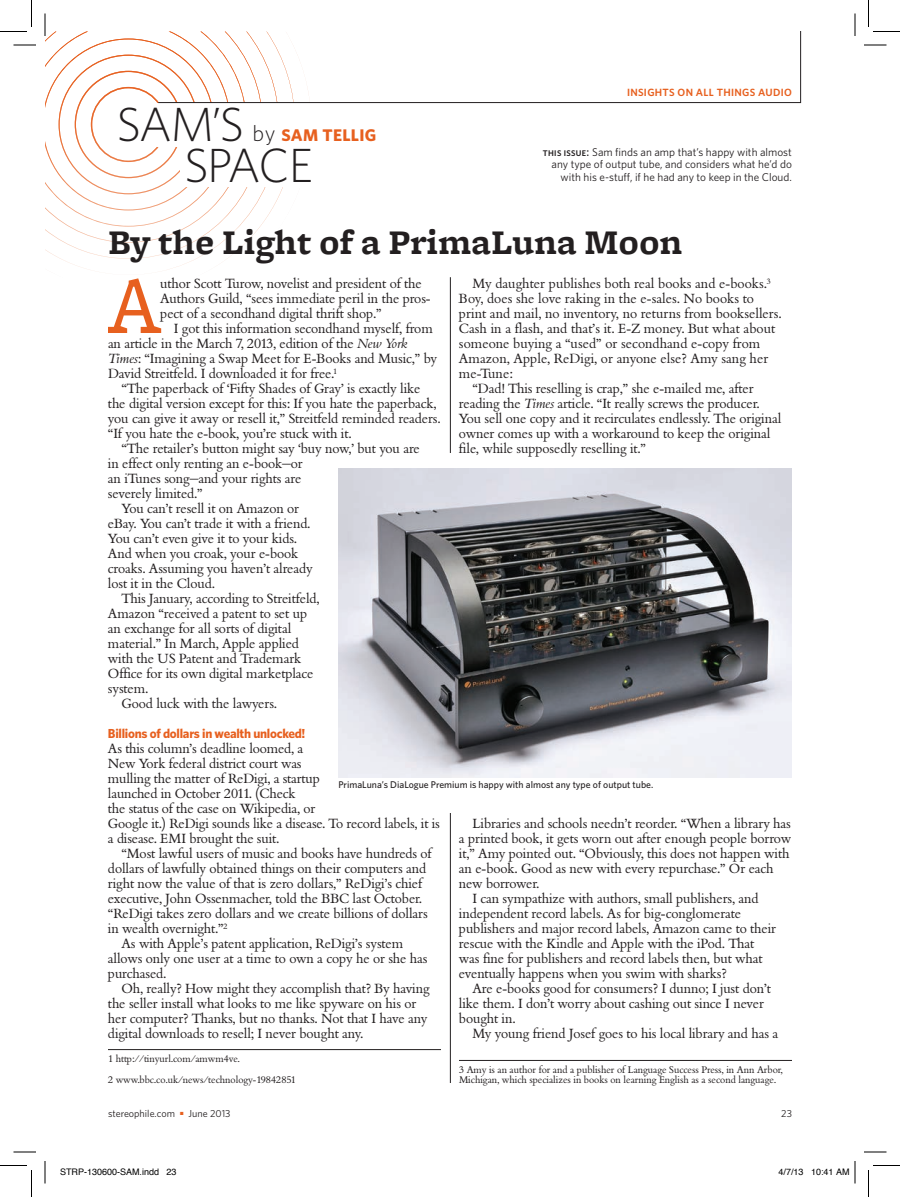
<style>
.page{position:relative;width:900px;height:1197px;background:#fff}
.page>*{position:absolute;margin:0;border:0;box-sizing:border-box;transform-origin:0 0}
.t1{font:85.05px "Freight Micro";color:#e7601f}
.t2{font:300 48px/40.5px "Whitney";letter-spacing:-.04em;color:#231f20}
.t3{font:700 36px "Freight Micro";color:#231f20}
.t4{font:16.8px "Whitney Bold SC";letter-spacing:.02em;color:#e7601f}
.t5{font:13.05px/15px "Bembo BQ";letter-spacing:-.005em;color:#231f20}
.t6{font:700 13.05px "Whitney";letter-spacing:-.02em;color:#e7601f}
.t7{font:11.25px/12.8px "Whitney";color:#231f20;text-align:right}
.t8{font:600 10.5px "Whitney";letter-spacing:.03em;color:#e7601f}
.t9{font:10.2px "Whitney";color:#231f20}
.t10{font:500 9.75px "Whitney";color:#231f20}
.t11{font:9.45px/10.5px "Bembo BQ";color:#231f20}
.t12{font:9px "Helvetica";color:#000}
.s1{font-family:"Whitney";font-weight:300;font-size:22.5px;color:#231f20}
.s2{font-weight:600;font-size:8.25px}
.s3{font-family:"Whitney Medium SC";font-size:12px}
.s4{font-style:italic}
.s5{color:#e7601f}
</style>
<div class="page">
<img style="left:338px;top:468px;width:454px;height:310px">
<hr style="left:450px;top:277px;width:1px;height:176px;background:#231f20">
<hr style="left:450px;top:813px;width:1px;height:270px;background:#231f20">
<svg style="left:45px;top:243px;width:200px;height:16px"></svg>
<svg style="left:354px;top:32px;width:447px;height:71px"></svg>
<hr style="left:108px;top:1049px;width:333px;height:1px;background:#231f20">
<hr style="left:459px;top:1060px;width:333px;height:1px;background:#231f20">
<svg style="left:14px;top:45px;width:22px;height:1px"></svg>
<svg style="left:864px;top:45px;width:22px;height:1px"></svg>
<svg style="left:14px;top:1152px;width:22px;height:1px"></svg>
<svg style="left:864px;top:1152px;width:22px;height:1px"></svg>
<svg style="left:45px;top:14px;width:309px;height:229px"></svg>
<svg style="left:45px;top:1161px;width:1px;height:23px"></svg>
<svg style="left:855px;top:14px;width:1px;height:22px"></svg>
<svg style="left:0;top:0;width:32px;height:32px"></svg>
<svg style="left:0;top:1165px;width:32px;height:32px"></svg>
<svg style="left:868px;top:0;width:32px;height:32px"></svg>
<svg style="left:868px;top:1165px;width:32px;height:32px"></svg>
<svg style="left:854px;top:1161px;width:2px;height:23px"></svg>
<h2 class="t2" style="left:184px;top:103px;width:130px;text-indent:-68px">SAM’S<br>SPACE</h2>
<p class="t4" style="left:252px;top:125px;width:126px"><span class="s1">BY</span> SAM TELLIG</p>
<p class="t8" style="left:627px;top:86px;width:166px">INSIGHTS ON ALL THINGS AUDIO</p>
<p class="t7" style="left:543px;top:145px;width:251px"><span class="s2">THIS ISSUE</span><span class="s3">:</span> Sam finds an amp that’s happy with almost any type of output tube, and considers what he’d do with his e-stuff, if he had any to keep in the Cloud.</p>
<h3 class="t3" style="left:108px;top:223px;width:576px">By the Light of a PrimaLuna Moon</h3>
<h1 class="t1" style="left:108px;top:259px;width:54px">A</h1>
<p class="t5" style="left:160px;top:276px;width:272px">uthor Scott Turow, novelist and president of the<br>Authors Guild, “sees immediate peril in the pros&shy;pect of a secondhand digital thrift shop.”</p>
<p class="t5" style="left:472px;top:276px;width:300px">My daughter publishes both real books and e-books.<sup>3</sup></p>
<p class="t5" style="left:459px;top:291px;width:297px">Boy, does she love raking in the e-sales. No books to</p>
<p class="t5" style="left:459px;top:306px;width:324px">print and mail, no inventory, no returns from booksellers.</p>
<p class="t5" style="left:459px;top:321px;width:318px">Cash in a flash, and that’s it. E-Z money. But what about</p>
<p class="t5" style="left:459px;top:336px;width:303px">someone buying a “used” or secondhand e-copy from</p>
<p class="t5" style="left:459px;top:351px;width:311px">Amazon, Apple, ReDigi, or anyone else? Amy sang her</p>
<p class="t5" style="left:459px;top:366px;width:55px">me-Tune:</p>
<p class="t5" style="left:472px;top:381px;width:283px">“Dad! This reselling is crap,” she e-mailed me, after</p>
<p class="t5" style="left:459px;top:396px;width:302px">reading the <span class="s4">Times</span> article. “It really screws the producer.</p>
<p class="t5" style="left:459px;top:411px;width:324px">You sell one copy and it recirculates endlessly. The original</p>
<p class="t5" style="left:459px;top:426px;width:313px">owner comes up with a workaround to keep the original</p>
<p class="t5" style="left:459px;top:441px;width:189px">file, while supposedly reselling it.”</p>
<p class="t5" style="left:108px;top:321px;width:331px;text-indent:66px">I got this information secondhand myself, from an article in the March 7, 2013, edition of the <span class="s4">New York Times</span>: “Imagining a Swap Meet for E-Books and Music,” by David Streitfeld. I downloaded it for free.<sup>1</sup></p>
<p class="t5" style="left:122px;top:381px;width:300px">“The paperback of ‘Fifty Shades of Gray’ is exactly like</p>
<p class="t5" style="left:108px;top:396px;width:330px">the digital version except for this: If you hate the paperback,</p>
<p class="t5" style="left:108px;top:411px;width:334px">you can give it away or resell it,” Streitfeld reminded readers.</p>
<p class="t5" style="left:108px;top:426px;width:245px">“If you hate the e-book, you’re stuck with it.</p>
<p class="t5" style="left:122px;top:441px;width:300px">“The retailer’s button might say ‘buy now,’ but you are</p>
<p class="t5" style="left:108px;top:456px;width:196px">in effect only renting an e-book—or</p>
<p class="t5" style="left:108px;top:471px;width:195px">an iTunes song—and your rights are</p>
<p class="t5" style="left:108px;top:486px;width:96px">severely limited.”</p>
<p class="t5" style="left:122px;top:501px;width:179px">You can’t resell it on Amazon or</p>
<p class="t5" style="left:108px;top:516px;width:204px">eBay. You can’t trade it with a friend.</p>
<p class="t5" style="left:108px;top:531px;width:190px">You can’t even give it to your kids.</p>
<p class="t5" style="left:108px;top:546px;width:192px">And when you croak, your e-book</p>
<p class="t5" style="left:108px;top:561px;width:206px">croaks. Assuming you haven’t already</p>
<p class="t5" style="left:108px;top:576px;width:108px">lost it in the Cloud.</p>
<p class="t5" style="left:122px;top:591px;width:200px">This January, according to Streitfeld,</p>
<p class="t5" style="left:108px;top:606px;width:201px">Amazon “received a patent to set up</p>
<p class="t5" style="left:108px;top:621px;width:185px">an exchange for all sorts of digital</p>
<p class="t5" style="left:108px;top:636px;width:192px">material.” In March, Apple applied</p>
<p class="t5" style="left:108px;top:651px;width:195px">with the US Patent and Trademark</p>
<p class="t5" style="left:108px;top:666px;width:207px">Office for its own digital marketplace</p>
<p class="t5" style="left:108px;top:681px;width:42px">system.</p>
<p class="t5" style="left:122px;top:696px;width:157px">Good luck with the lawyers.</p>
<p class="t6" style="left:108px;top:725px;width:199px">Billions of dollars in wealth unlocked!</p>
<p class="t5" style="left:108px;top:741px;width:333px">As this column’s deadline loomed, a<br>New York federal district court was<br>mulling the matter of ReDigi, a startup<br>launched in October 2011. (Check<br>the status of the case on Wikipedia, or<br>Google it.) ReDigi sounds like a disease. To record labels, it is a disease. EMI brought the suit.</p>
<p class="t5" style="left:122px;top:846px;width:312px">“Most lawful users of music and books have hundreds of</p>
<p class="t5" style="left:108px;top:861px;width:320px">dollars of lawfully obtained things on their computers and</p>
<p class="t5" style="left:108px;top:876px;width:316px">right now the value of that is zero dollars,” ReDigi’s chief</p>
<p class="t5" style="left:108px;top:891px;width:315px">executive, John Ossenmacher, told the BBC last October.</p>
<p class="t5" style="left:108px;top:906px;width:321px">“ReDigi takes zero dollars and we create billions of dollars</p>
<p class="t5" style="left:108px;top:921px;width:121px">in wealth overnight.”<sup>2</sup></p>
<p class="t5" style="left:122px;top:936px;width:283px">As with Apple’s patent application, ReDigi’s system</p>
<p class="t5" style="left:108px;top:951px;width:321px">allows only one user at a time to own a copy he or she has</p>
<p class="t5" style="left:108px;top:966px;width:60px">purchased.</p>
<p class="t5" style="left:122px;top:981px;width:310px">Oh, really? How might they accomplish that? By having</p>
<p class="t5" style="left:108px;top:996px;width:310px">the seller install what looks to me like spyware on his or</p>
<p class="t5" style="left:108px;top:1011px;width:321px">her computer? Thanks, but no thanks. Not that I have any</p>
<p class="t5" style="left:108px;top:1026px;width:257px">digital downloads to resell; I never bought any.</p>
<p class="t10" style="left:338px;top:779px;width:316px">PrimaLuna’s DiaLogue Premium is happy with almost any type of output tube.</p>
<p class="t5" style="left:472px;top:816px;width:320px">Libraries and schools needn’t reorder. “When a library has</p>
<p class="t5" style="left:459px;top:831px;width:334px">a printed book, it gets worn out after enough people borrow</p>
<p class="t5" style="left:459px;top:846px;width:332px">it,” Amy pointed out. “Obviously, this does not happen with</p>
<p class="t5" style="left:459px;top:861px;width:316px">an e-book. Good as new with every repurchase.” Or each</p>
<p class="t5" style="left:459px;top:876px;width:82px">new borrower.</p>
<p class="t5" style="left:472px;top:891px;width:288px">I can sympathize with authors, small publishers, and</p>
<p class="t5" style="left:459px;top:906px;width:284px">independent record labels. As for big-conglomerate</p>
<p class="t5" style="left:459px;top:921px;width:319px">publishers and major record labels, Amazon came to their</p>
<p class="t5" style="left:459px;top:936px;width:297px">rescue with the Kindle and Apple with the iPod. That</p>
<p class="t5" style="left:459px;top:951px;width:305px">was fine for publishers and record labels then, but what</p>
<p class="t5" style="left:459px;top:966px;width:269px">eventually happens when you swim with sharks?</p>
<p class="t5" style="left:472px;top:981px;width:300px">Are e-books good for consumers? I dunno; I just don’t</p>
<p class="t5" style="left:459px;top:996px;width:306px">like them. I don’t worry about cashing out since I never</p>
<p class="t5" style="left:459px;top:1011px;width:58px">bought in.</p>
<p class="t5" style="left:472px;top:1026px;width:307px">My young friend Josef goes to his local library and has a</p>
<p class="t11" style="left:108px;top:1054px;width:133px">1 http://tinyurl.com/amwm4ve.</p>
<p class="t11" style="left:108px;top:1075px;width:190px">2 www.bbc.co.uk/news/technology-19842851</p>
<p class="t11" style="left:459px;top:1064px;width:325px">3 Amy is an author for and a publisher of Language Success Press, in Ann Arbor,<br>Michigan, which specializes in books on learning English as a second language.</p>
<p class="t9" style="left:108px;top:1107px;width:68px">stereophile.com</p>
<p class="t9" style="left:180px;top:1107px;width:52px"><span class="s5">■</span> June 2013</p>
<p class="t9" style="left:781px;top:1107px;width:12px">23</p>
<p class="t12" style="left:60px;top:1164px;width:118px">STRP-130600-SAM.indd 23</p>
<p class="t12" style="left:778px;top:1164px;width:73px">4/7/13 10:41 AM</p>
</div>
